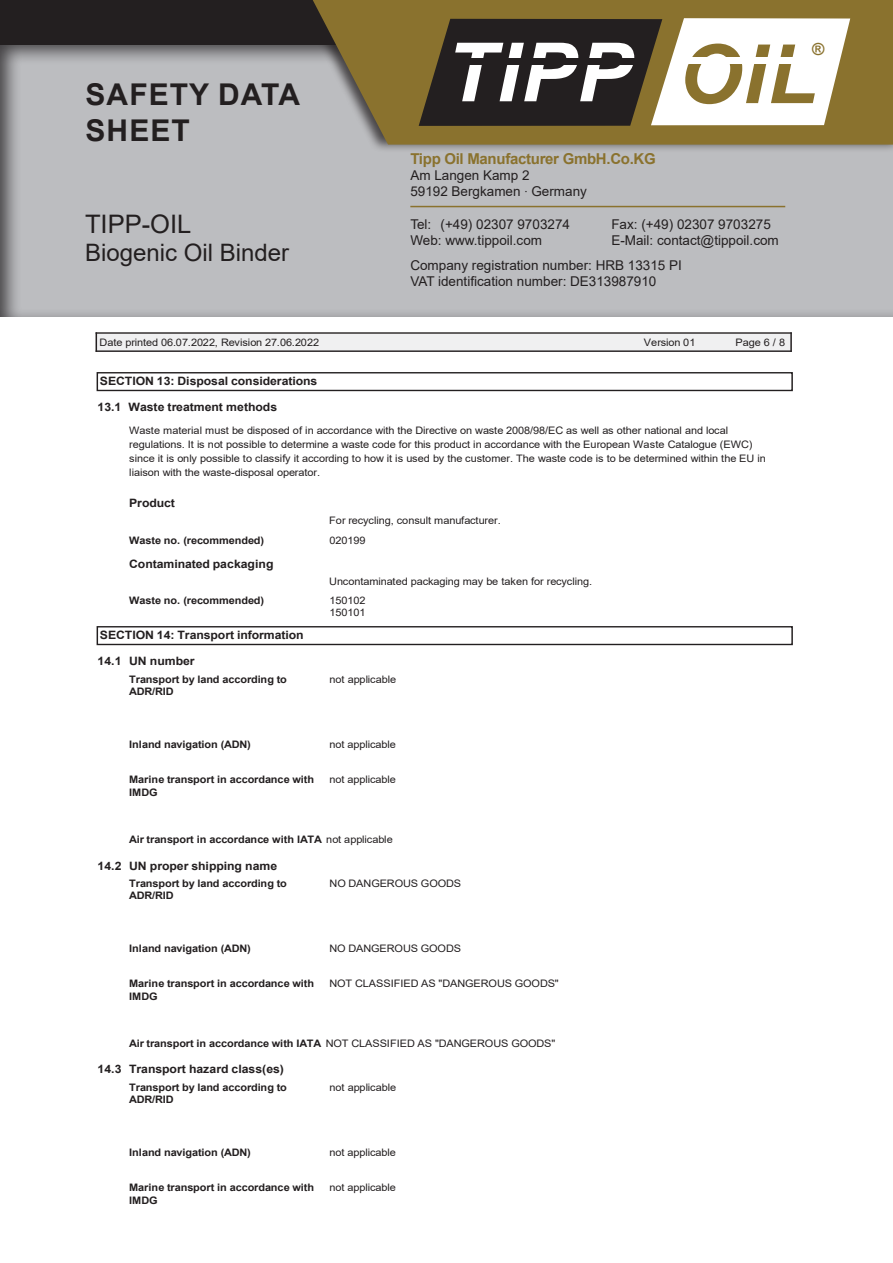
<style>
.page{position:relative;width:893px;height:1263px;background:#fff}
.page>*{position:absolute;margin:0;border:0;box-sizing:border-box;transform-origin:0 0}
.t1{font:italic 700 81.75px "Arial";letter-spacing:.015em;color:#fff}
.t2{font:700 30px/36px "Arial";letter-spacing:.035em;color:#231f20}
.t3{font:25.5px "Arial";color:#231f20}
.t4{font:24px "Arial";color:#231f20}
.t5{font:700 16.65px "Arial";color:#8a722e}
.t6{font:700 15px "Arial";letter-spacing:-.02em;color:#8a722e}
.t7{font:13.5px/16.2px "Arial";color:#231f20}
.t8{font:700 12.75px "Arial";letter-spacing:-.015em;color:#231f20;scale:1.06 1}
.t9{font:700 11.55px "Arial";color:#231f20;scale:1.06 1}
.t10{font:10.35px/13.6px "Arial";letter-spacing:-.005em;color:#231f20;scale:1.06 1}
.t11{font:700 10.35px/12.3px "Arial";letter-spacing:-.005em;color:#231f20;scale:1.06 1}
.s1{color:#8a722e}
.s2{font-family:"Helvetica Neue LT Std";font-weight:100;font-stretch:condensed}
.s3{font-weight:400}
</style>
<div class="page">
<div style="left:0;top:43px;width:893px;height:276px;background:#231f20;opacity:.75"></div>
<div style="left:0;top:0;width:893px;height:45px;background:#231f20"></div>
<div style="left:292px;top:0;width:601px;height:153px;background:#231f20;opacity:.75"></div>
<svg style="left:308px;top:0;width:585px;height:145px;background:#8b7840"></svg>
<svg style="left:419px;top:18px;width:431px;height:108px"></svg>
<div style="left:445px;top:43px;width:184px;height:76px;background:#231f20"></div>
<div style="left:469px;top:58px;width:170px;height:6px;background:#231f20"></div>
<div style="left:685px;top:58px;width:109px;height:6px;background:#fff"></div>
<hr style="left:410px;top:206px;width:375px;height:1px;background:#8a722e">
<div style="left:97px;top:334px;width:693px;height:17px;background:#f0f0f1"></div>
<hr style="left:96px;top:332px;width:696px;height:2px;background:#231f20">
<hr style="left:790px;top:332px;width:2px;height:20px;background:#231f20">
<hr style="left:96px;top:350px;width:696px;height:2px;background:#231f20">
<svg style="left:96px;top:332px;width:1px;height:18px"></svg>
<div style="left:97px;top:372px;width:696px;height:19px;border:1px solid #231f20"></div>
<div style="left:97px;top:626px;width:696px;height:19px;border:1px solid #231f20"></div>
<h2 class="t2" style="left:86px;top:77px;width:216px">SAFETY DATA<br>SHEET</h2>
<h3 class="t3" style="left:85px;top:206px;width:108px">TIPP-OIL</h3>
<h3 class="t4" style="left:85px;top:236px;width:206px">Biogenic Oil Binder</h3>
<p class="t8" style="left:101px;top:239px;width:277px">Safety Data Sheet 1907/2006/EC - REACH (GB)</p>
<h1 class="t1" style="left:445px;top:18px;width:373px">TIPP <span class="s1">OIL</span></h1>
<h3 class="t5" style="left:812px;top:38px;width:14px">®</h3>
<h3 class="t6" style="left:410px;top:148px;width:247px">Tipp Oil Manufacturer GmbH.Co.KG</h3>
<h3 class="t7" style="left:410px;top:167px;width:178px">Am Langen Kamp 2<br>59192 Bergkamen <span class="s2">·</span> Germany</h3>
<h3 class="t7" style="left:410px;top:216px;width:161px">Tel: (+49) 02307 9703274</h3>
<h3 class="t7" style="left:611px;top:216px;width:161px">Fax: (+49) 02307 9703275</h3>
<h3 class="t7" style="left:410px;top:232px;width:133px">Web: www.tippoil.com</h3>
<h3 class="t7" style="left:410px;top:228px;width:370px;line-height:25.2px;text-indent:201px">E-Mail: contact@tippoil.com<br>Company registration number: HRB 13315 PI</h3>
<h3 class="t7" style="left:410px;top:273px;width:248px">VAT identification number: DE313987910</h3>
<p class="t10" style="left:100px;top:336px;width:209px">Date printed 06.07.2022, Revision 27.06.2022</p>
<p class="t10" style="left:644px;top:335px;width:50px">Version 01</p>
<p class="t10" style="left:735px;top:335px;width:48px">Page 6 / 8</p>
<p class="t9" style="left:100px;top:373px;width:207px">SECTION 13: Disposal considerations</p>
<p class="t9" style="left:98px;top:399px;width:171px">13.1 Waste treatment methods</p>
<p class="t10" style="left:129px;top:424px;width:602px">Waste material must be disposed of in accordance with the Directive on waste 2008/98/EC as well as other national and local regulations. It is not possible to determine a waste code for this product in accordance with the European Waste Catalogue (EWC) since it is only possible to classify it according to how it is used by the customer. The waste code is to be determined within the EU in liaison with the waste-disposal operator.</p>
<p class="t9" style="left:129px;top:495px;width:45px">Product</p>
<p class="t10" style="left:329px;top:514px;width:163px">For recycling, consult manufacturer.</p>
<p class="t11" style="left:129px;top:534px;width:129px">Waste no. (recommended)</p>
<p class="t10" style="left:329px;top:533px;width:36px">020199</p>
<p class="t9" style="left:129px;top:555px;width:138px">Contaminated packaging</p>
<p class="t10" style="left:329px;top:574px;width:249px">Uncontaminated packaging may be taken for recycling.</p>
<p class="t11" style="left:129px;top:595px;width:129px">Waste no. (recommended)</p>
<p class="t10" style="left:329px;top:595px;width:36px;line-height:11.9px">150102<br>150101</p>
<p class="t9" style="left:100px;top:627px;width:194px">SECTION 14: Transport information</p>
<p class="t9" style="left:98px;top:653px;width:93px">14.1 UN number</p>
<p class="t11" style="left:129px;top:673px;width:150px">Transport by land according to<br>ADR/RID</p>
<p class="t10" style="left:330px;top:672px;width:64px">not applicable</p>
<p class="t11" style="left:129px;top:738px;width:116px">Inland navigation (ADN)</p>
<p class="t10" style="left:329px;top:737px;width:64px">not applicable</p>
<p class="t11" style="left:129px;top:774px;width:176px">Marine transport in accordance with<br>IMDG</p>
<p class="t10" style="left:329px;top:773px;width:64px">not applicable</p>
<p class="t11" style="left:129px;top:833px;width:250px">Air transport in accordance with IATA <span class="s3">not applicable</span></p>
<p class="t9" style="left:98px;top:857px;width:171px">14.2 UN proper shipping name</p>
<p class="t11" style="left:129px;top:877px;width:150px">Transport by land according to<br>ADR/RID</p>
<p class="t10" style="left:330px;top:876px;width:126px">NO DANGEROUS GOODS</p>
<p class="t11" style="left:129px;top:942px;width:116px">Inland navigation (ADN)</p>
<p class="t10" style="left:329px;top:941px;width:126px">NO DANGEROUS GOODS</p>
<p class="t11" style="left:129px;top:978px;width:176px">Marine transport in accordance with<br>IMDG</p>
<p class="t10" style="left:329px;top:977px;width:218px">NOT CLASSIFIED AS "DANGEROUS GOODS"</p>
<p class="t11" style="left:129px;top:1037px;width:404px">Air transport in accordance with IATA <span class="s3">NOT CLASSIFIED AS "DANGEROUS GOODS"</span></p>
<p class="t9" style="left:98px;top:1061px;width:177px">14.3 Transport hazard class(es)</p>
<p class="t11" style="left:129px;top:1081px;width:150px">Transport by land according to<br>ADR/RID</p>
<p class="t10" style="left:330px;top:1080px;width:64px">not applicable</p>
<p class="t11" style="left:129px;top:1146px;width:116px">Inland navigation (ADN)</p>
<p class="t10" style="left:329px;top:1145px;width:64px">not applicable</p>
<p class="t11" style="left:129px;top:1182px;width:176px">Marine transport in accordance with<br>IMDG</p>
<p class="t10" style="left:329px;top:1181px;width:64px">not applicable</p>
</div>
